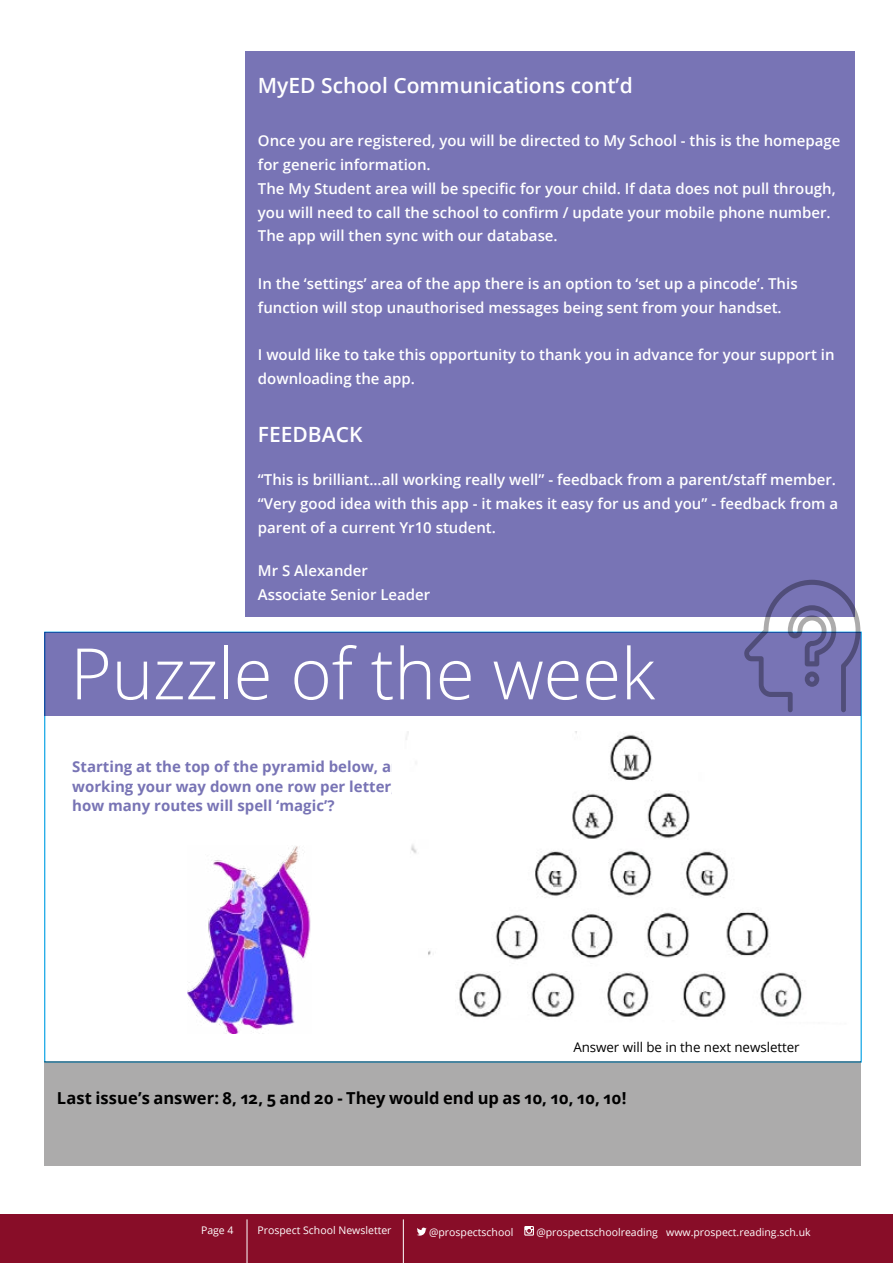
<style>
.page{position:relative;width:893px;height:1263px;background:#fff}
.page>*{position:absolute;margin:0;border:0;box-sizing:border-box;transform-origin:0 0}
.t1{font:300 71.1px "Open Sans";letter-spacing:-.005em;color:#fff}
.t2{font:600 21px "Open Sans";color:#fff}
.t3{font:700 16.5px "Open Sans";letter-spacing:.005em;color:#000}
.t4{font:600 15px/23.7px "Open Sans";color:#fff}
.t5{font:700 15px/19.5px "Open Sans";color:#7874b5}
.t6{font:13.35px "Open Sans";letter-spacing:-.005em;color:#000}
.t7{font:10.5px "Open Sans";color:#fff}
</style>
<div class="page">
<div style="left:0;top:1214px;width:893px;height:49px;background:#880d28"></div>
<svg style="left:417px;top:1227px;width:10px;height:8px"></svg>
<svg style="left:524px;top:1226px;width:10px;height:9px"></svg>
<hr style="left:247px;top:1219px;width:1px;height:44px;background:#fff">
<hr style="left:403px;top:1219px;width:1px;height:44px;background:#fff">
<div style="left:245px;top:51px;width:610px;height:566px;background:#7874b5"></div>
<div style="left:44px;top:1061px;width:816px;height:104px;background:#acabab"></div>
<div style="left:45px;top:632px;width:816px;height:84px;background:#7874b5"></div>
<svg style="left:744px;top:580px;width:116px;height:132px"></svg>
<img style="left:406px;top:731px;width:396px;height:287px">
<img style="left:188px;top:846px;width:123px;height:187px">
<h2 class="t2" style="left:258px;top:71px;width:376px">MyED School Communications cont’d</h2>
<p class="t4" style="left:258px;top:129px;width:584px">Once you are registered, you will be directed to My School - this is the homepage for generic information.<br>The My Student area will be specific for your child. If data does not pull through, you will need to call the school to confirm / update your mobile phone number.<br>The app will then sync with our database.</p>
<p class="t4" style="left:258px;top:271px;width:541px">In the ‘settings’ area of the app there is an option to ‘set up a pincode’. This function will stop unauthorised messages being sent from your handset.</p>
<p class="t4" style="left:258px;top:342px;width:578px">I would like to take this opportunity to thank you in advance for your support in downloading the app.</p>
<h2 class="t2" style="left:258px;top:420px;width:106px">FEEDBACK</h2>
<p class="t4" style="left:258px;top:468px;width:582px">“This is brilliant...all working really well” - feedback from a parent/staff member. “Very good idea with this app - it makes it easy for us and you” - feedback from a parent of a current Yr10 student.</p>
<p class="t4" style="left:258px;top:558px;width:174px">Mr S Alexander<br>Associate Senior Leader</p>
<h1 class="t1" style="left:70px;top:625px;width:586px">Puzzle of the week</h1>
<p class="t5" style="left:72px;top:757px;width:340px">Starting at the top of the pyramid below, and working your way down one row per letter, how many routes will spell ‘magic’?</p>
<p class="t6" style="left:573px;top:1037px;width:228px">Answer will be in the next newsletter</p>
<p class="t3" style="left:57px;top:1087px;width:571px">Last issue’s answer: 8, 12, 5 and 20 - They would end up as 10, 10, 10, 10!</p>
<p class="t7" style="left:201px;top:1223px;width:34px">Page 4</p>
<p class="t7" style="left:257px;top:1223px;width:136px">Prospect School Newsletter</p>
<p class="t7" style="left:429px;top:1224px;width:86px">@prospectschool</p>
<p class="t7" style="left:536px;top:1224px;width:276px">@prospectschoolreading www.prospect.reading.sch.uk</p>
</div>
